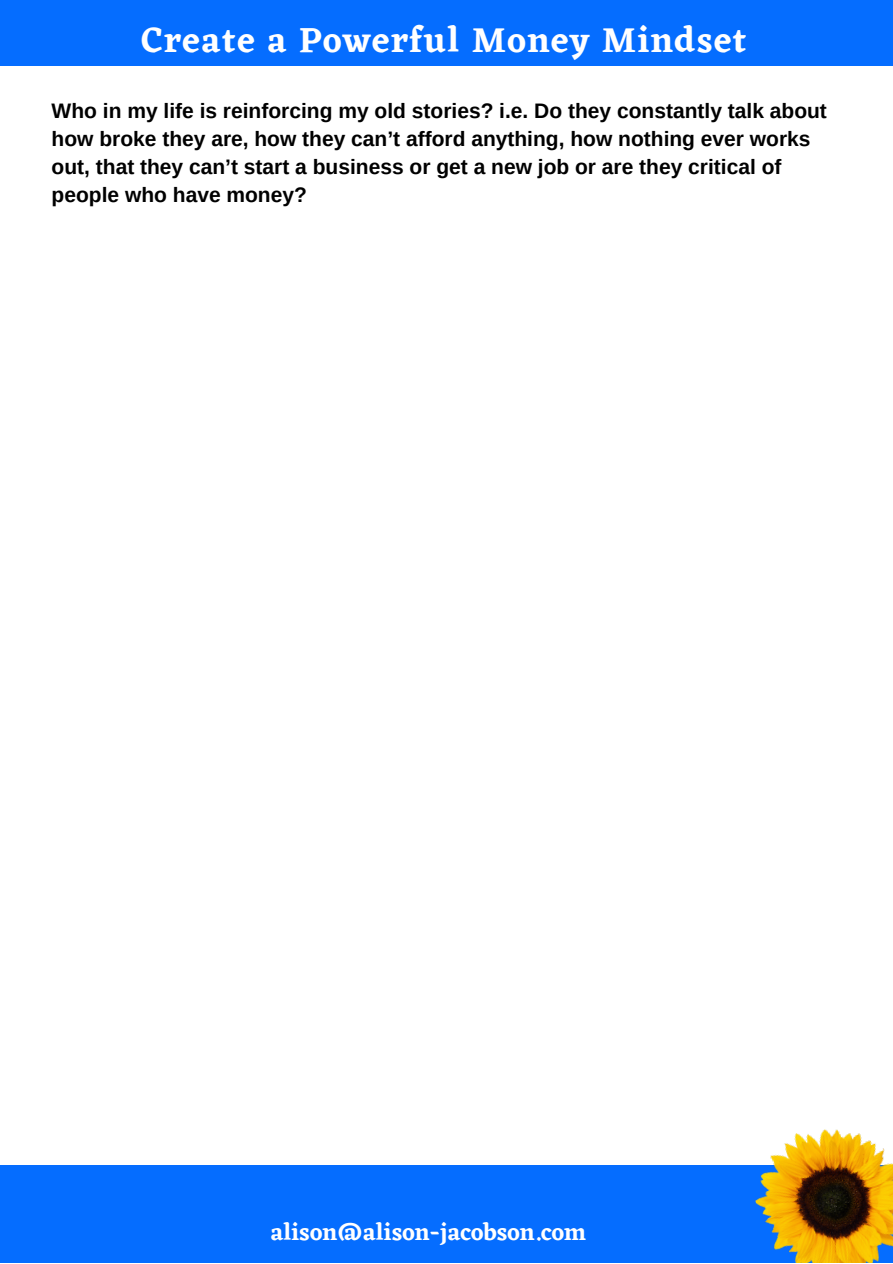
<style>
.page{position:relative;width:893px;height:1264px;background:#fff}
.page>*{position:absolute;margin:0;border:0;box-sizing:border-box;transform-origin:0 0}
.t1{font:600 36px "Eczar";letter-spacing:.04em;color:#fff}
.t2{font:600 24px "Eczar";color:#fff}
.t3{font:700 21px/28px "Arimo";color:#000}
</style>
<div class="page">
<div style="left:0;top:1164px;width:892px;height:98px;background:#056dff"></div>
<div style="left:0;top:0;width:892px;height:65px;background:#056dff"></div>
<img style="left:739px;top:1129px;width:153px;height:133px">
<h1 class="t1" style="left:142px;top:19px;width:606px">Create a Powerful Money Mindset</h1>
<p class="t3" style="left:52px;top:96px;width:776px">Who in my life is reinforcing my old stories? i.e. Do they constantly talk about how broke they are, how they can’t afford anything, how nothing ever works out, that they can’t start a business or get a new job or are they critical of people who have money?</p>
<p class="t2" style="left:270px;top:1218px;width:317px">alison@alison-jacobson.com</p>
</div>
